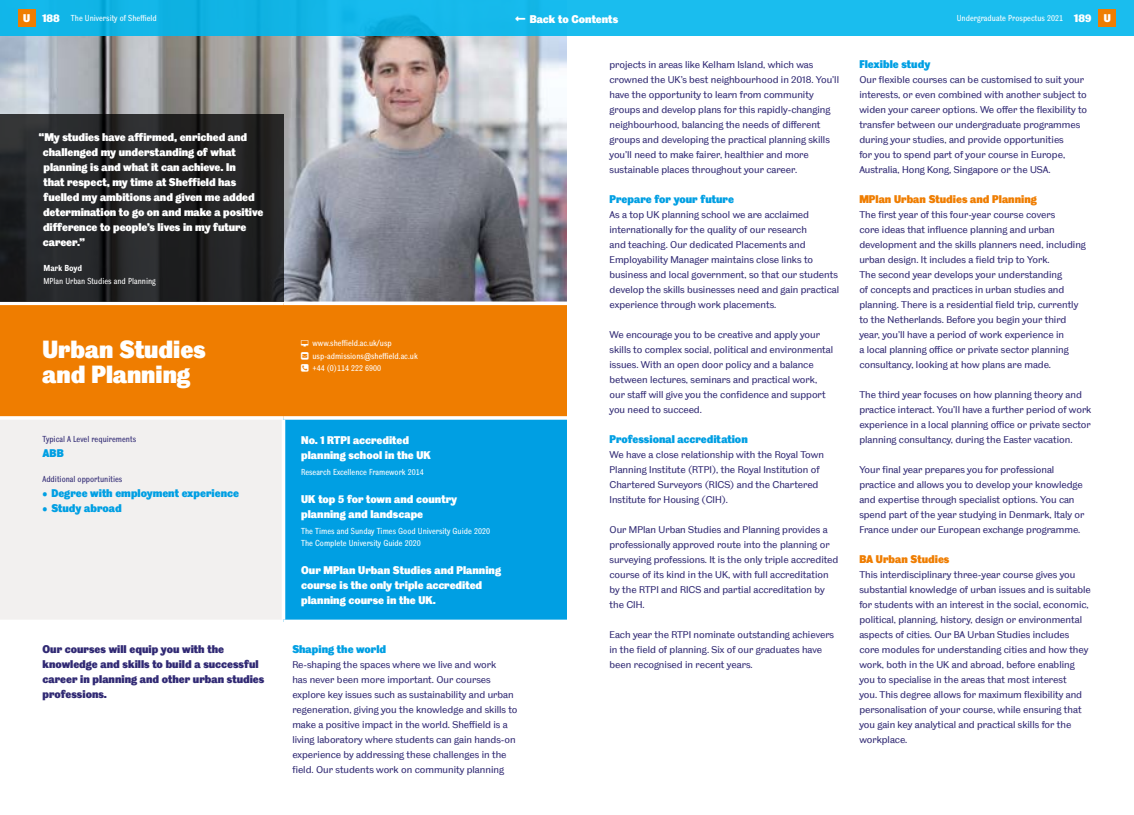
<style>
.page{position:relative;width:1134px;height:815px;background:#fff}
.page>*{position:absolute;margin:0;border:0;box-sizing:border-box;transform-origin:0 0}
.t1{font:25px/25px "TUOS Pro Blake Display";color:#fff}
.t2{font:11.25px/15px "TUOS Pro Blake Display";letter-spacing:-.005em;color:#fff}
.t3{font:11.25px "TUOS Pro Blake Display";color:#009fe3}
.t4{font:11.25px/15px "TUOS Pro Blake Display";color:#312a74}
.t5{font:11.25px "TUOS Pro Blake Display";color:#ef7d00}
.t6{font:10px/15px "TUOS Blake";color:#312a74}
.t7{font:8.75px/12.5px "TUOS Pro Blake Cond";color:#fff}
.t8{font:8.75px "TUOS Pro Blake Cond";color:#312a74}
.t9{font:700 8.75px "TUOS Pro Blake Cond";color:#fff}
.s1{font-family:"TUOS Pro Blake Display";font-size:11.25px}
</style>
<div class="page">
<img style="left:0;top:35px;width:567px;height:267px">
<div style="left:0;top:305px;width:567px;height:111px;background:#ef7d00"></div>
<div style="left:0;top:418px;width:283px;height:203px;background:#f2f0ef"></div>
<div style="left:283px;top:418px;width:284px;height:203px;background:#009fe3"></div>
<svg style="left:0;top:416px;width:283px;height:4px"></svg>
<svg style="left:283px;top:416px;width:284px;height:4px"></svg>
<hr style="left:282px;top:420px;width:3px;height:200px;background:#fff">
<hr style="left:0;top:620px;width:283px;height:3px;background:#fff">
<hr style="left:283px;top:620px;width:284px;height:3px;background:#fff">
<svg style="left:0;top:115px;width:283px;height:187px;background:#232426"></svg>
<div style="left:0;top:0;width:1134px;height:35px;background:linear-gradient(to right,#0fb3e5,#1dc0f0)"></div>
<div style="left:18px;top:9px;width:17px;height:18px;background:#ef7d00"></div>
<div style="left:1098px;top:9px;width:18px;height:18px;background:#ef7d00"></div>
<svg style="left:301px;top:340px;width:10px;height:32px"></svg>
<svg style="left:516px;top:16px;width:9px;height:5px"></svg>
<p class="t7" style="left:23px;top:12px;width:135px"><span class="s1">U 188</span> The University of Sheffield</p>
<p class="t2" style="left:530px;top:11px;width:90px">Back to Contents</p>
<p class="t7" style="left:957px;top:12px;width:156px">Undergraduate Prospectus 2021 <span class="s1">189 AU</span></p>
<p class="t2" style="left:43px;top:129px;width:222px;text-indent:-4px">“My studies have affirmed, enriched and challenged my understanding of what planning is and what it can achieve. In<br>that respect, my time at Sheffield has fuelled my ambitions and given me added determination to go on and make a positive difference to people’s lives in my future career.”</p>
<p class="t9" style="left:43px;top:263px;width:40px">Mark Boyd</p>
<p class="t7" style="left:43px;top:274px;width:114px">MPlan Urban Studies and Planning</p>
<h1 class="t1" style="left:43px;top:336px;width:165px">Urban Studies and Planning</h1>
<p class="t7" style="left:312px;top:337px;width:107px">www.sheffield.ac.uk/usp usp-admissions@sheffield.ac.uk +44 (0)114 222 6900</p>
<p class="t8" style="left:43px;top:434px;width:95px">Typical A Level requirements</p>
<p class="t3" style="left:43px;top:446px;width:23px">ABB</p>
<p class="t8" style="left:43px;top:474px;width:81px">Additional opportunities</p>
<p class="t3" style="left:43px;top:486px;width:198px">• Degree with employment experience</p>
<p class="t3" style="left:43px;top:501px;width:81px">• Study abroad</p>
<p class="t2" style="left:301px;top:433px;width:131px">No. 1 RTPI accredited planning school in the UK</p>
<p class="t7" style="left:301px;top:466px;width:124px">Research Excellence Framework 2014</p>
<p class="t2" style="left:301px;top:491px;width:157px">UK top 5 for town and country planning and landscape</p>
<p class="t7" style="left:301px;top:524px;width:190px">The Times and Sunday Times Good University Guide 2020<br>The Complete University Guide 2020</p>
<p class="t2" style="left:301px;top:562px;width:201px">Our MPlan Urban Studies and Planning course is the only triple accredited planning course in the UK.</p>
<p class="t4" style="left:43px;top:642px;width:223px">Our courses will equip you with the knowledge and skills to build a successful career in planning and other urban studies professions.</p>
<p class="t3" style="left:292px;top:642px;width:95px">Shaping the world</p>
<p class="t6" style="left:292px;top:657px;width:227px">Re-shaping the spaces where we live and work<br>has never been more important. Our courses explore key issues such as sustainability and urban regeneration, giving you the knowledge and skills to make a positive impact in the world. Sheffield is a living laboratory where students can gain hands-on experience by addressing these challenges in the field. Our students work on community planning</p>
<p class="t6" style="left:609px;top:57px;width:231px">projects in areas like Kelham Island, which was crowned the UK’s best neighbourhood in 2018. You’ll have the opportunity to learn from community groups and develop plans for this rapidly-changing neighbourhood, balancing the needs of different groups and developing the practical planning skills you’ll need to make fairer, healthier and more sustainable places throughout your career.</p>
<p class="t3" style="left:609px;top:192px;width:126px">Prepare for your future</p>
<p class="t6" style="left:609px;top:207px;width:231px">As a top UK planning school we are acclaimed internationally for the quality of our research<br>and teaching. Our dedicated Placements and Employability Manager maintains close links to business and local government, so that our students develop the skills businesses need and gain practical experience through work placements.</p>
<p class="t6" style="left:609px;top:327px;width:225px">We encourage you to be creative and apply your skills to complex social, political and environmental issues. With an open door policy and a balance between lectures, seminars and practical work, our staff will give you the confidence and support you need to succeed.</p>
<p class="t3" style="left:609px;top:432px;width:140px">Professional accreditation</p>
<p class="t6" style="left:609px;top:447px;width:216px">We have a close relationship with the Royal Town Planning Institute (RTPI), the Royal Institution of Chartered Surveyors (RICS) and the Chartered Institute for Housing (CIH).</p>
<p class="t6" style="left:609px;top:522px;width:230px">Our MPlan Urban Studies and Planning provides a professionally approved route into the planning or surveying professions. It is the only triple accredited course of its kind in the UK, with full accreditation by the RTPI and RICS and partial accreditation by the CIH.</p>
<p class="t6" style="left:609px;top:627px;width:226px">Each year the RTPI nominate outstanding achievers in the field of planning. Six of our graduates have been recognised in recent years.</p>
<p class="t3" style="left:859px;top:57px;width:72px">Flexible study</p>
<p class="t6" style="left:859px;top:72px;width:229px">Our flexible courses can be customised to suit your interests, or even combined with another subject to widen your career options. We offer the flexibility to transfer between our undergraduate programmes during your studies, and provide opportunities<br>for you to spend part of your course in Europe, Australia, Hong Kong, Singapore or the USA.</p>
<p class="t5" style="left:859px;top:192px;width:179px">MPlan Urban Studies and Planning</p>
<p class="t6" style="left:859px;top:207px;width:228px">The first year of this four-year course covers<br>core ideas that influence planning and urban development and the skills planners need, including urban design. It includes a field trip to York.<br>The second year develops your understanding<br>of concepts and practices in urban studies and planning. There is a residential field trip, currently to the Netherlands. Before you begin your third year, you’ll have a period of work experience in<br>a local planning office or private sector planning consultancy, looking at how plans are made.</p>
<p class="t6" style="left:859px;top:387px;width:234px">The third year focuses on how planning theory and practice interact. You’ll have a further period of work experience in a local planning office or private sector planning consultancy, during the Easter vacation.</p>
<p class="t6" style="left:859px;top:462px;width:227px">Your final year prepares you for professional practice and allows you to develop your knowledge and expertise through specialist options. You can spend part of the year studying in Denmark, Italy or France under our European exchange programme.</p>
<p class="t5" style="left:859px;top:552px;width:92px">BA Urban Studies</p>
<p class="t6" style="left:859px;top:567px;width:233px">This interdisciplinary three-year course gives you substantial knowledge of urban issues and is suitable for students with an interest in the social, economic, political, planning, history, design or environmental aspects of cities. Our BA Urban Studies includes core modules for understanding cities and how they work, both in the UK and abroad, before enabling you to specialise in the areas that most interest<br>you. This degree allows for maximum flexibility and personalisation of your course, while ensuring that you gain key analytical and practical skills for the workplace.</p>
</div>
